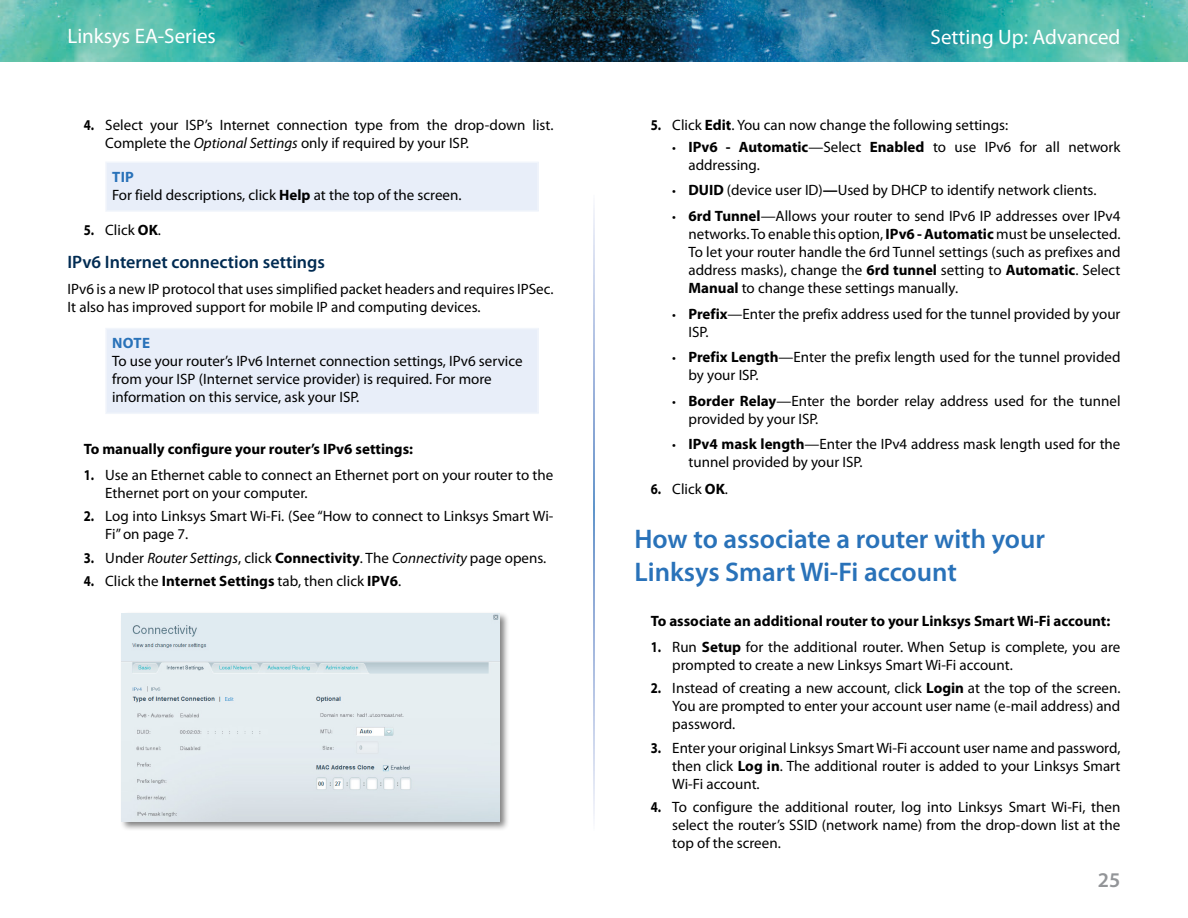
<style>
.page{position:relative;width:1188px;height:918px;background:#fff}
.page>*{position:absolute;margin:0;border:0;box-sizing:border-box;transform-origin:0 0}
.t1{font:600 27px/32.4px "Myriad Pro";color:#2972b9}
.t2{font:21px "Myriad Pro";color:#fff}
.t3{font:600 21px "Myriad Pro";color:#939598}
.Heading3{font:600 18px "Myriad Pro";color:#002b52}
.Note_Body{font:15px/18px "Myriad Pro";color:#000}
.Body{font:15px/18px "Myriad Pro";color:#000}
.How_To{font:700 15px "Myriad Pro";color:#000}
.t4{font:italic 15px "Myriad Pro";color:#000}
.How_To-2{font:700 15px "Myriad Pro";color:#000;scale:.85 1}
.Note_Head{font:700 15px "Myriad Pro";letter-spacing:.02em;color:#2972b9}
.s1{font-weight:700}
.s2{font-style:italic}
.s3{font-weight:700;font-style:normal}
.s4{font-style:normal}
.s5{font-weight:400}
.s6{font-size:13.5px}
</style>
<div class="page">
<img style="left:0;top:0;width:1188px;height:62px">
<div style="left:106px;top:162px;width:432px;height:49px;background:#e8eef9"></div>
<hr style="left:105px;top:162px;width:434px;height:1px;background:#f1f5fb">
<hr style="left:105px;top:163px;width:2px;height:47px;background:#f1f5fb">
<hr style="left:537px;top:163px;width:2px;height:47px;background:#f1f5fb">
<hr style="left:105px;top:210px;width:434px;height:2px;background:#f1f5fb">
<div style="left:106px;top:329px;width:432px;height:84px;background:#e8eef9"></div>
<hr style="left:105px;top:328px;width:434px;height:1px;background:#f1f5fb">
<hr style="left:105px;top:329px;width:2px;height:84px;background:#f1f5fb">
<hr style="left:537px;top:329px;width:2px;height:84px;background:#f1f5fb">
<hr style="left:105px;top:413px;width:434px;height:1px;background:#f1f5fb">
<div style="left:119px;top:611px;width:391px;height:220px;background:#000;opacity:.5"></div>
<img style="left:122px;top:613px;width:377px;height:209px">
<h2 class="t2" style="left:68px;top:23px;width:150px">Linksys EA-Series</h2>
<h2 class="t2" style="left:931px;top:24px;width:191px">Setting Up: Advanced</h2>
<p class="Note_Body" style="left:105px;top:116px;width:450px;text-indent:-22px"><span class="s1">4.</span> Select your ISP’s Internet connection type from the drop-down list.<br>Complete the <span class="s2">Optional Settings</span> only if required by your ISP.</p>
<p class="Note_Head" style="left:112px;top:167px;width:23px">TIP</p>
<p class="Note_Body" style="left:112px;top:186px;width:351px">For field descriptions, click <span class="s1">Help</span> at the top of the screen.</p>
<p class="Note_Body" style="left:84px;top:221px;width:79px"><span class="s1">5.</span> Click <span class="s1">OK</span>.</p>
<p class="Heading3" style="left:68px;top:250px;width:259px">IPv6 Internet connection settings</p>
<p class="Body" style="left:68px;top:279px;width:487px">IPv6 is a new IP protocol that uses simplified packet headers and requires IPSec.<br>It also has improved support for mobile IP and computing devices.</p>
<p class="Note_Head" style="left:112px;top:334px;width:39px">NOTE</p>
<p class="Note_Body" style="left:112px;top:352px;width:412px">To use your router’s IPv6 Internet connection settings, IPv6 service from your ISP (Internet service provider) is required. For more information on this service, ask your ISP.</p>
<p class="How_To" style="left:84px;top:439px;width:331px">To manually configure your router’s IPv6 settings:</p>
<p class="Note_Body" style="left:105px;top:465px;width:450px;text-indent:-22px"><span class="s1">1.</span> Use an Ethernet cable to connect an Ethernet port on your router to the<br>Ethernet port on your computer.</p>
<p class="Note_Body" style="left:105px;top:507px;width:450px;text-indent:-22px"><span class="s1">2.</span> Log into Linksys Smart Wi-Fi. (See “How to connect to Linksys Smart Wi-<br>Fi” on page 7.</p>
<p class="t4" style="left:84px;top:548px;width:464px"><span class="s3">3.</span> <span class="s4">Under</span> Router Settings<span class="s4">, click</span> <span class="s3">Connectivity</span><span class="s4">. The</span> Connectivity <span class="s4">page opens.</span></p>
<p class="How_To-2" style="left:84px;top:571px;width:375px">4. <span class="s5">Click the</span> Internet Settings <span class="s5">tab, then click</span> IPV6<span class="s5">.</span></p>
<p class="Note_Body" style="left:651px;top:116px;width:359px"><span class="s1">5.</span> Click <span class="s1">Edit</span>. You can now change the following settings:</p>
<p class="Note_Body" style="left:689px;top:138px;width:434px;text-indent:-17px"><span class="s6">•</span> <span class="s1">IPv6 - Automatic</span>—Select <span class="s1">Enabled</span> to use IPv6 for all network addressing.</p>
<p class="Note_Body" style="left:672px;top:181px;width:426px"><span class="s6">•</span> <span class="s1">DUID</span> (device user ID)<span class="s1">—</span>Used by DHCP to identify network clients.</p>
<p class="Note_Body" style="left:688px;top:207px;width:434px;text-align:justify;text-indent:-16px"><span class="s6">•</span> <span class="s1">6rd Tunnel</span>—Allows your router to send IPv6 IP addresses over IPv4 networks. To enable this option, <span class="s1">IPv6 - Automatic</span> must be unselected.<br>To let your router handle the 6rd Tunnel settings (such as prefixes and address masks), change the <span class="s1">6rd tunnel</span> setting to <span class="s1">Automatic</span>. Select <span class="s1">Manual</span> to change these settings manually.</p>
<p class="Note_Body" style="left:689px;top:304px;width:434px;text-indent:-16px"><span class="s6">•</span> <span class="s1">Prefix</span>—Enter the prefix address used for the tunnel provided by your<br>ISP.</p>
<p class="Note_Body" style="left:689px;top:348px;width:434px;text-indent:-16px"><span class="s6">•</span> <span class="s1">Prefix Length</span>—Enter the prefix length used for the tunnel provided by your ISP.</p>
<p class="Note_Body" style="left:689px;top:391px;width:434px;text-indent:-16px"><span class="s6">•</span> <span class="s1">Border Relay</span>—Enter the border relay address used for the tunnel provided by your ISP.</p>
<p class="Note_Body" style="left:689px;top:435px;width:434px;text-indent:-16px"><span class="s6">•</span> <span class="s1">IPv4 mask length</span>—Enter the IPv4 address mask length used for the tunnel provided by your ISP.</p>
<p class="Note_Body" style="left:651px;top:480px;width:79px"><span class="s1">6.</span> Click <span class="s1">OK</span>.</p>
<p class="t1" style="left:635px;top:522px;width:412px">How to associate a router with your<br>Linksys Smart Wi-Fi account</p>
<p class="How_To" style="left:651px;top:611px;width:461px">To associate an additional router to your Linksys Smart Wi-Fi account:</p>
<p class="Note_Body" style="left:672px;top:638px;width:450px;text-indent:-22px"><span class="s1">1.</span> Run <span class="s1">Setup</span> for the additional router. When Setup is complete, you are prompted to create a new Linksys Smart Wi-Fi account.</p>
<p class="Note_Body" style="left:672px;top:679px;width:450px;text-align:justify;text-indent:-22px"><span class="s1">2.</span> Instead of creating a new account, click <span class="s1">Login</span> at the top of the screen.<br>You are prompted to enter your account user name (e-mail address) and password.</p>
<p class="Note_Body" style="left:672px;top:738px;width:450px;text-align:justify;text-indent:-22px"><span class="s1">3.</span> Enter your original Linksys Smart Wi-Fi account user name and password, then click <span class="s1">Log in</span>. The additional router is added to your Linksys Smart Wi-Fi account.</p>
<p class="Note_Body" style="left:672px;top:798px;width:450px;text-align:justify;text-indent:-22px"><span class="s1">4.</span> To configure the additional router, log into Linksys Smart Wi-Fi, then select the router’s SSID (network name) from the drop-down list at the top of the screen.</p>
<h2 class="t3" style="left:1098px;top:867px;width:24px">25</h2>
</div>
